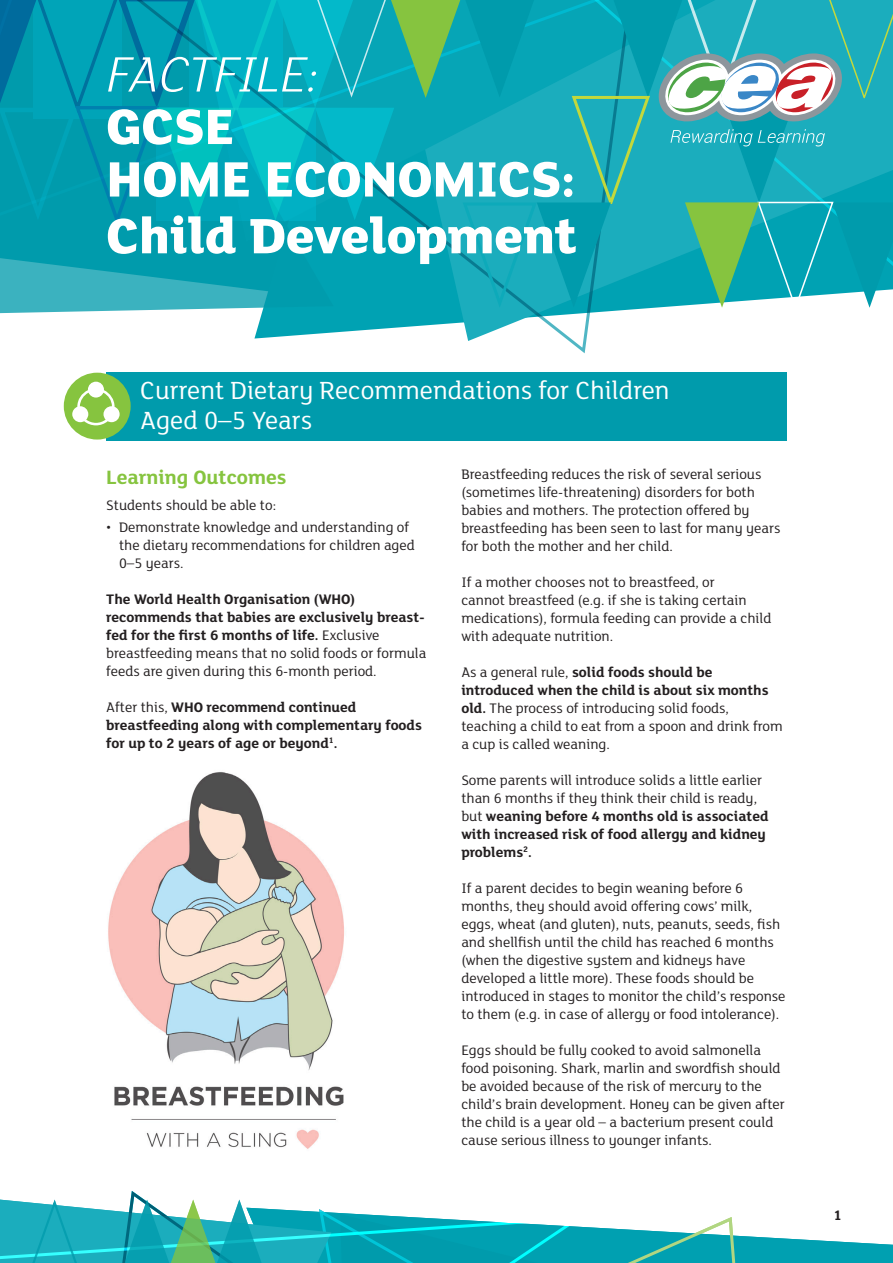
<style>
.page{position:relative;width:893px;height:1263px;background:#fff}
.page>*{position:absolute;margin:0;border:0;box-sizing:border-box;transform-origin:0 0}
.t1{font:800 54px "FS Lola";color:#fff}
.t2{font:italic 300 54px "FS Lola";color:#fff}
.t3{font:27px/30px "FS Lola";color:#fff}
.t4{font:700 21px "FS Lola";color:#86c43f}
.Body_Text{font:15px/18px "FS Lola";color:#231f20}
.Body_Text-2{font:700 15px/18px "FS Lola";color:#231f20}
.Links_H1{font:700 15px "FS Lola";color:#231f20}
.s1{font-weight:400}
.s2{font-weight:700}
</style>
<div class="page">
<svg style="left:0;top:312px;width:598px;height:42px"></svg>
<svg style="left:0;top:0;width:893px;height:312px;background:#1aaab5"></svg>
<div style="left:106px;top:372px;width:681px;height:68px;background:#009bac"></div>
<div style="left:64px;top:373px;width:67px;height:67px;background:#86c43f;border-radius:50%"></div>
<svg style="left:72px;top:382px;width:48px;height:43px"></svg>
<img style="left:108px;top:772px;width:236px;height:377px">
<svg style="left:0;top:1191px;width:893px;height:72px"></svg>
<p class="t2" style="left:106px;top:39px;width:214px">FACTFILE:</p>
<p class="t1" style="left:106px;top:89px;width:130px">GCSE</p>
<p class="t1" style="left:106px;top:141px;width:470px">HOME ECONOMICS:</p>
<p class="t1" style="left:106px;top:198px;width:473px">Child Development</p>
<h1 class="t3" style="left:140px;top:374px;width:531px">Current Dietary Recommendations for Children<br>Aged 0–5 Years</h1>
<h2 class="t4" style="left:106px;top:462px;width:182px">Learning Outcomes</h2>
<p class="Body_Text" style="left:106px;top:495px;width:171px">Students should be able to:</p>
<p class="Body_Text" style="left:119px;top:518px;width:297px;text-indent:-13px">• Demonstrate knowledge and understanding of the dietary recommendations for children aged<br>0–5 years.</p>
<p class="Body_Text-2" style="left:106px;top:590px;width:322px">The World Health Organisation (WHO) recommends that babies are exclusively breast&shy;fed for the first 6 months of life. <span class="s1">Exclusive breastfeeding means that no solid foods or formula feeds are given during this 6-month period.</span></p>
<p class="Body_Text-2" style="left:106px;top:698px;width:317px"><span class="s1">After this,</span> WHO recommend continued breastfeeding along with complementary foods for up to 2 years of age or beyond<sup>1</sup>.</p>
<p class="Body_Text" style="left:461px;top:464px;width:321px">Breastfeeding reduces the risk of several serious (sometimes life-threatening) disorders for both babies and mothers. The protection offered by breastfeeding has been seen to last for many years for both the mother and her child.</p>
<p class="Body_Text" style="left:461px;top:572px;width:311px">If a mother chooses not to breastfeed, or<br>cannot breastfeed (e.g. if she is taking certain medications), formula feeding can provide a child with adequate nutrition.</p>
<p class="Body_Text" style="left:461px;top:662px;width:323px">As a general rule, <span class="s2">solid foods should be introduced when the child is about six months old.</span> The process of introducing solid foods, teaching a child to eat from a spoon and drink from a cup is called weaning.</p>
<p class="Body_Text" style="left:461px;top:770px;width:309px">Some parents will introduce solids a little earlier than 6 months if they think their child is ready, but <span class="s2">weaning before 4 months old is associated with increased risk of food allergy and kidney problems</span><sup>2</sup><span class="s2">.</span></p>
<p class="Body_Text" style="left:461px;top:878px;width:326px">If a parent decides to begin weaning before 6 months, they should avoid offering cows’ milk, eggs, wheat (and gluten), nuts, peanuts, seeds, fish and shellfish until the child has reached 6 months (when the digestive system and kidneys have developed a little more). These foods should be introduced in stages to monitor the child’s response to them (e.g. in case of allergy or food intolerance).</p>
<p class="Body_Text" style="left:461px;top:1040px;width:325px">Eggs should be fully cooked to avoid salmonella food poisoning. Shark, marlin and swordfish should be avoided because of the risk of mercury to the child’s brain development. Honey can be given after the child is a year old – a bacterium present could cause serious illness to younger infants.</p>
<p class="Links_H1" style="left:834px;top:1205px;width:10px">1</p>
</div>
